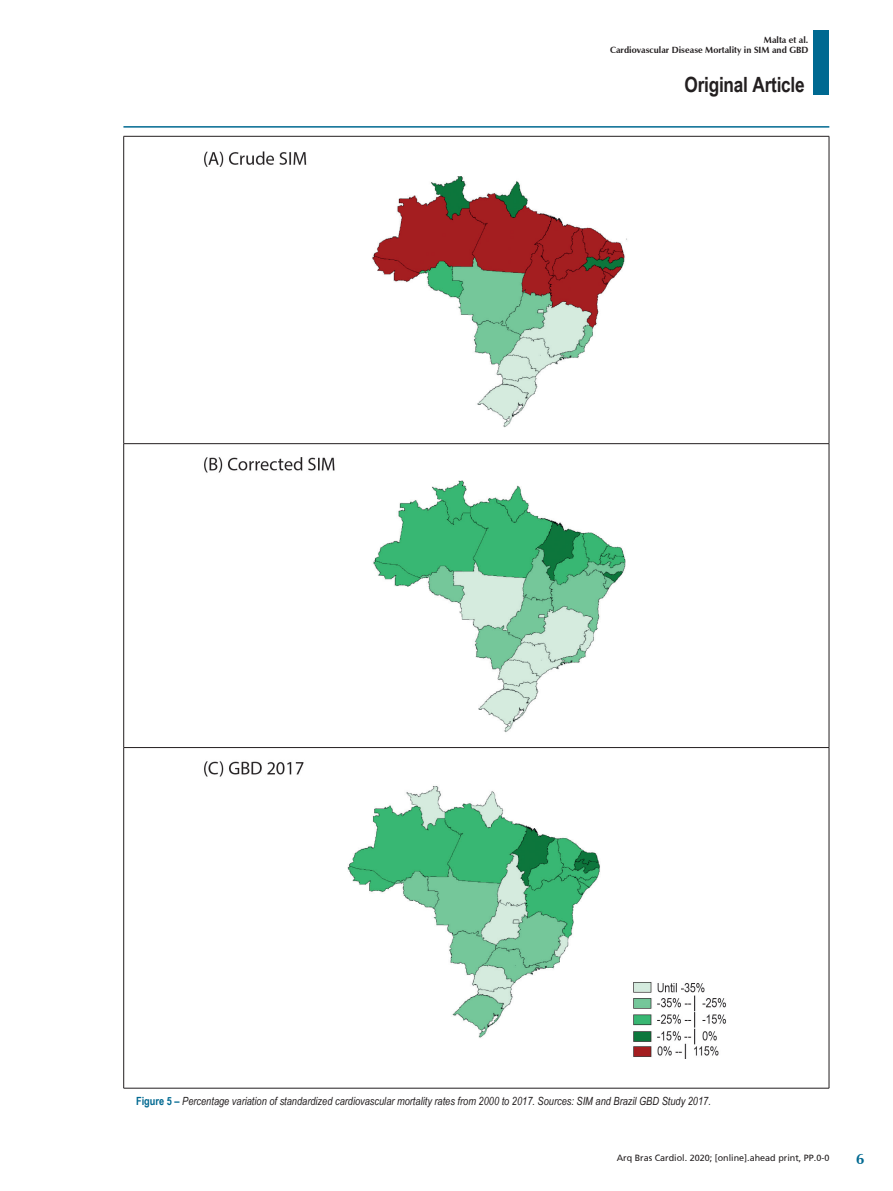
<style>
.page{position:relative;width:893px;height:1191px;background:#fff}
.page>*{position:absolute;margin:0;border:0;box-sizing:border-box;transform-origin:0 0}
.t1{font:700 21px "Arial Narrow";letter-spacing:-.01em;color:#231f20}
.t2{font:700 15px "Zapf Humanist 601 BT";color:#006991}
.t3{font:italic 11.25px "Arial Narrow";color:#231f20}
.t4{font:700 9px/10.8px "Zapf Humanist 601 BT";color:#231f20;text-align:right}
.t5{font:9px "Frutiger";color:#231f20}
.s1{font-weight:700;font-style:normal;color:#006991}
</style>
<div class="page">
<hr style="left:123px;top:126px;width:706px;height:2px;background:#006991">
<div style="left:813px;top:30px;width:16px;height:64px;background:#006991"></div>
<hr style="left:124px;top:136px;width:705px;height:1px;background:#231f20">
<hr style="left:123px;top:136px;width:1px;height:307px;background:#231f20">
<hr style="left:829px;top:136px;width:1px;height:307px;background:#231f20">
<hr style="left:124px;top:443px;width:705px;height:1px;background:#231f20">
<hr style="left:123px;top:444px;width:1px;height:303px;background:#231f20">
<hr style="left:829px;top:444px;width:1px;height:303px;background:#231f20">
<hr style="left:124px;top:747px;width:705px;height:1px;background:#231f20">
<hr style="left:123px;top:747px;width:1px;height:341px;background:#231f20">
<hr style="left:829px;top:747px;width:1px;height:341px;background:#231f20">
<hr style="left:124px;top:1088px;width:705px;height:1px;background:#231f20">
<img style="left:204px;top:151px;width:423px;height:277px">
<img style="left:204px;top:457px;width:422px;height:276px">
<img style="left:204px;top:761px;width:522px;height:297px">
<p class="t4" style="left:610px;top:34px;width:200px">Malta et al.<br>Cardiovascular Disease Mortality in SIM and GBD</p>
<h1 class="t1" style="left:684px;top:69px;width:122px">Original Article</h1>
<p class="t3" style="left:136px;top:1093px;width:576px"><span class="s1">Figure 5 –</span> Percentage variation of standardized cardiovascular mortality rates from 2000 to 2017. Sources: SIM and Brazil GBD Study 2017.</p>
<p class="t5" style="left:617px;top:1153px;width:214px">Arq Bras Cardiol. 2020; [online].ahead print, PP.0-0</p>
<h2 class="t2" style="left:856px;top:1149px;width:10px">6</h2>
</div>
